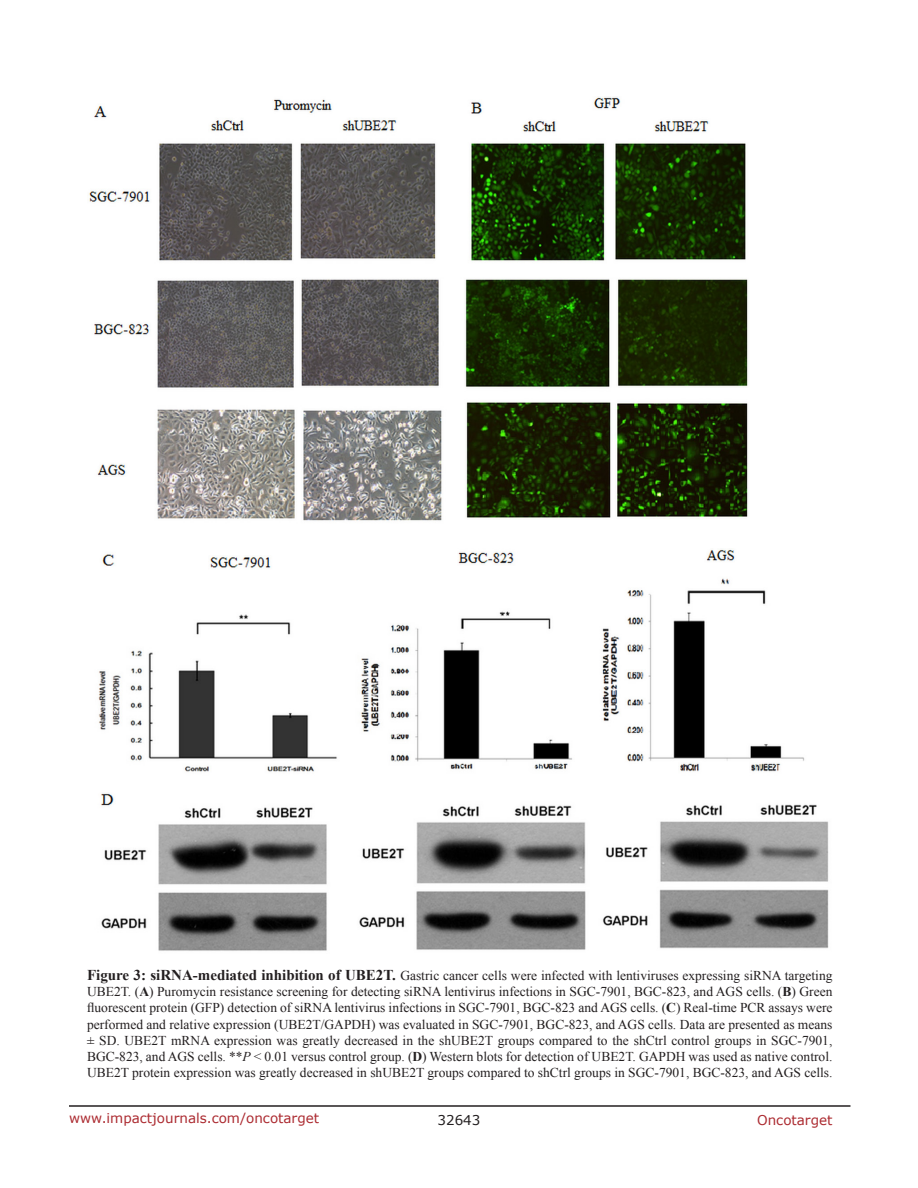
<style>
.page{position:relative;width:918px;height:1188px;background:#fff}
.page>*{position:absolute;margin:0;border:0;box-sizing:border-box;transform-origin:0 0}
.FigureText{font:13.5px/16.2px "Times New Roman";color:#231f20;text-align:justify}
.t1{font:13.5px "Verdana";color:#ac2b31}
.t2{font:13.5px "Verdana";color:#231f20}
.s1{font-weight:700;font-size:15px}
.s2{font-weight:700}
.s3{font-style:italic}
</style>
<div class="page">
<hr style="left:69px;top:1105px;width:781px;height:2px;background:#231f20">
<img style="left:89px;top:97px;width:740px;height:854px">
<p class="FigureText" style="left:87px;top:967px;width:747px"><span class="s1">Figure 3: siRNA-mediated inhibition of UBE2T.</span> Gastric cancer cells were infected with lentiviruses expressing siRNA targeting UBE2T. (<span class="s2">A</span>) Puromycin resistance screening for detecting siRNA lentivirus infections in SGC-7901, BGC-823, and AGS cells. (<span class="s2">B</span>) Green fluorescent protein (GFP) detection of siRNA lentivirus infections in SGC-7901, BGC-823 and AGS cells. (<span class="s2">C</span>) Real-time PCR assays were performed and relative expression (UBE2T/GAPDH) was evaluated in SGC-7901, BGC-823, and AGS cells. Data are presented as means ± SD. UBE2T mRNA expression was greatly decreased in the shUBE2T groups compared to the shCtrl control groups in SGC-7901, BGC-823, and AGS cells. **<span class="s3">P</span> &lt; 0.01 versus control group. (<span class="s2">D</span>) Western blots for detection of UBE2T. GAPDH was used as native control.<br>UBE2T protein expression was greatly decreased in shUBE2T groups compared to shCtrl groups in SGC-7901, BGC-823, and AGS cells.</p>
<p class="t1" style="left:69px;top:1109px;width:252px">www.impactjournals.com/oncotarget</p>
<p class="t2" style="left:438px;top:1111px;width:44px">32643</p>
<p class="t1" style="left:757px;top:1111px;width:77px">Oncotarget</p>
</div>
